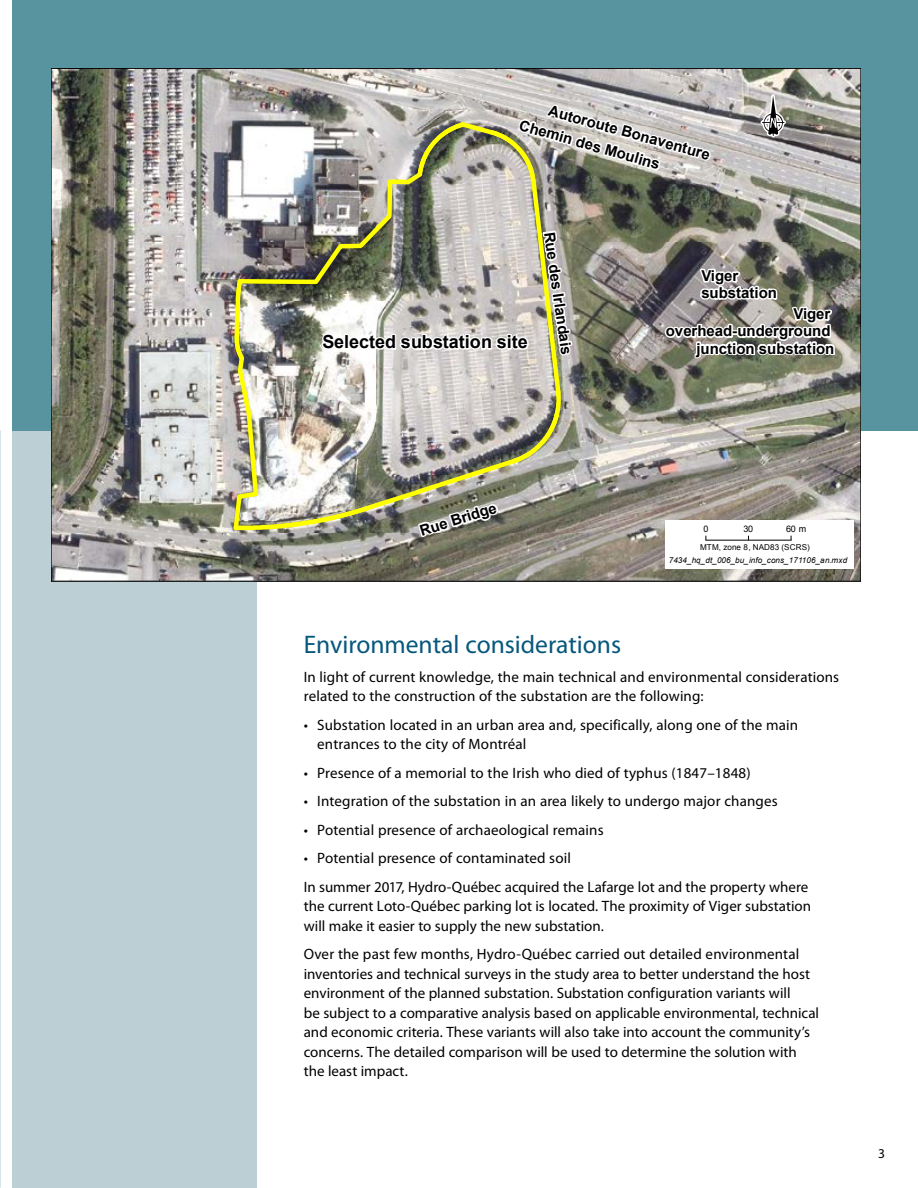
<style>
.page{position:relative;width:918px;height:1188px;background:#fff}
.page>*{position:absolute;margin:0;border:0;box-sizing:border-box;transform-origin:0 0}
.Titre_2__H2{font:25.5px "Myriad Pro";color:#07577c}
.t1{font:700 18px "Arial";color:#000}
.Texte__P{font:15px/19.5px "Myriad Pro";letter-spacing:.005em;color:#000}
.t2{font:700 15px/17.2px "Arial";color:#000}
.t3{font:13.5px "Myriad Pro";color:#000}
.t4{font:9px "Arial";color:#000}
.t5{font:italic 8.1px "Arial";color:#000}
.t6{font:8.1px "Arial";letter-spacing:.01em;color:#000}
</style>
<div class="page">
<div style="left:12px;top:431px;width:244px;height:757px;background:#bccfd4"></div>
<div style="left:12px;top:0;width:906px;height:431px;background:#57949f"></div>
<img style="left:51px;top:68px;width:810px;height:513px">
<div style="left:665px;top:520px;width:189px;height:49px;background:#fff"></div>
<img style="left:231px;top:73px;width:605px;height:467px">
<hr style="left:706px;top:540px;width:85px;height:1px;background:#000">
<p class="t2" style="left:551px;top:103px;width:169px;rotate:15deg">Autoroute Bonaventure</p>
<p class="t2" style="left:522px;top:117px;width:147px;rotate:16deg">Chemin des Moulins</p>
<p class="t1" style="left:322px;top:330px;width:207px">Selected substation site</p>
<p class="t2" style="left:558px;top:231px;width:125px;rotate:82deg">Rue des Irlandais</p>
<p class="t2" style="left:701px;top:268px;width:77px">Viger substation</p>
<p class="t2" style="left:666px;top:306px;width:170px;text-align:right">Viger overhead-underground junction substation</p>
<p class="t2" style="left:418px;top:523px;width:81px;rotate:-17deg">Rue Bridge</p>
<p class="t4" style="left:703px;top:523px;width:7px">0</p>
<p class="t4" style="left:744px;top:523px;width:11px">30</p>
<p class="t4" style="left:786px;top:523px;width:22px">60 m</p>
<p class="t6" style="left:700px;top:542px;width:111px">MTM, zone 8, NAD83 (SCRS)</p>
<p class="t5" style="left:669px;top:555px;width:180px">7434_hq_dt_006_bu_info_cons_171106_an.mxd</p>
<h2 class="Titre_2__H2" style="left:304px;top:631px;width:319px">Environmental considerations</h2>
<p class="Texte__P" style="left:304px;top:667px;width:537px">In light of current knowledge, the main technical and environmental considerations related to the construction of the substation are the following:</p>
<p class="Texte__P" style="left:317px;top:715px;width:482px;text-indent:-14px">• Substation located in an urban area and, specifically, along one of the main entrances to the city of Montréal</p>
<p class="Texte__P" style="left:304px;top:763px;width:448px">• Presence of a memorial to the Irish who died of typhus (1847–1848)</p>
<p class="Texte__P" style="left:304px;top:792px;width:475px">• Integration of the substation in an area likely to undergo major changes</p>
<p class="Texte__P" style="left:304px;top:820px;width:301px">• Potential presence of archaeological remains</p>
<p class="Texte__P" style="left:304px;top:849px;width:269px">• Potential presence of contaminated soil</p>
<p class="Texte__P" style="left:304px;top:877px;width:509px">In summer 2017, Hydro-Québec acquired the Lafarge lot and the property where the current Loto-Québec parking lot is located. The proximity of Viger substation will make it easier to supply the new substation.</p>
<p class="Texte__P" style="left:304px;top:945px;width:517px">Over the past few months, Hydro-Québec carried out detailed environmental inventories and technical surveys in the study area to better understand the host environment of the planned substation. Substation configuration variants will<br>be subject to a comparative analysis based on applicable environmental, technical and economic criteria. These variants will also take into account the community’s concerns. The detailed comparison will be used to determine the solution with the least impact.</p>
<p class="t3" style="left:878px;top:1146px;width:8px">3</p>
</div>
